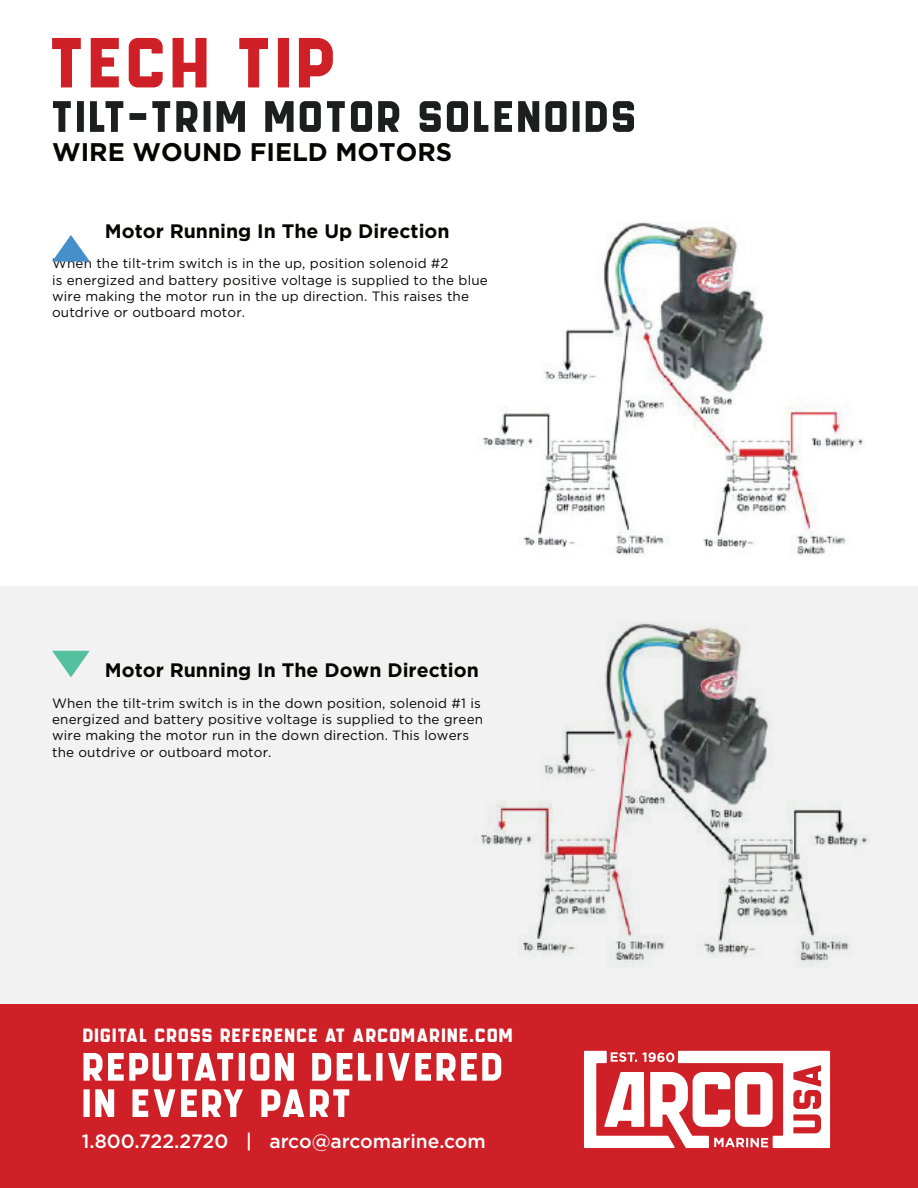
<style>
.page{position:relative;width:918px;height:1188px;background:#fff}
.page>*{position:absolute;margin:0;border:0;box-sizing:border-box;transform-origin:0 0}
.t1{font:99px "GROCHES";color:#cf2027}
.t2{font:61.5px "GROCHES";color:#1d1e1e}
.t3{font:55.35px "GROCHES";color:#fff}
.t4{font:26.85px "GROCHES";color:#fff}
.t5{font:700 25.5px "Gotham";color:#050504}
.t6{font:700 19.5px "Gotham";color:#050504}
.t7{font:500 19.2px "Gotham";color:#fff}
.t8{font:13.5px/16.2px "Gotham";letter-spacing:.01em;color:#050504}
</style>
<div class="page">
<div style="left:0;top:586px;width:918px;height:418px;background:#f1f2f1"></div>
<img style="left:481px;top:623px;width:387px;height:342px">
<img style="left:482px;top:222px;width:382px;height:333px">
<div style="left:0;top:1004px;width:918px;height:184px;background:#cf2027"></div>
<svg style="left:584px;top:1051px;width:246px;height:97px"></svg>
<svg style="left:52px;top:235px;width:38px;height:27px"></svg>
<svg style="left:52px;top:651px;width:38px;height:26px"></svg>
<h1 class="t1" style="left:52px;top:20px;width:292px">TECH TIP</h1>
<h2 class="t2" style="left:53px;top:90px;width:589px">TILT-TRIM MOTOR SOLENOIDS</h2>
<h3 class="t5" style="left:52px;top:137px;width:402px">WIRE WOUND FIELD MOTORS</h3>
<h3 class="t6" style="left:105px;top:220px;width:346px">Motor Running In The Up Direction</h3>
<p class="t8" style="left:52px;top:255px;width:437px">When the tilt-trim switch is in the up, position solenoid #2<br>is energized and battery positive voltage is supplied to the blue wire making the motor run in the up direction. This raises the outdrive or outboard motor.</p>
<h3 class="t6" style="left:105px;top:659px;width:376px">Motor Running In The Down Direction</h3>
<p class="t8" style="left:52px;top:695px;width:433px">When the tilt-trim switch is in the down position, solenoid #1 is energized and battery positive voltage is supplied to the green wire making the motor run in the down direction. This lowers the outdrive or outboard motor.</p>
<h3 class="t4" style="left:83px;top:1024px;width:433px">DIGITAL CROSS REFERENCE AT ARCOMARINE.COM</h3>
<h3 class="t3" style="left:84px;top:1043px;width:425px">REPUTATION DELIVERED</h3>
<h3 class="t3" style="left:84px;top:1079px;width:273px">IN EVERY PART</h3>
<h3 class="t7" style="left:82px;top:1130px;width:405px">1.800.722.2720 | arco@arcomarine.com</h3>
</div>
